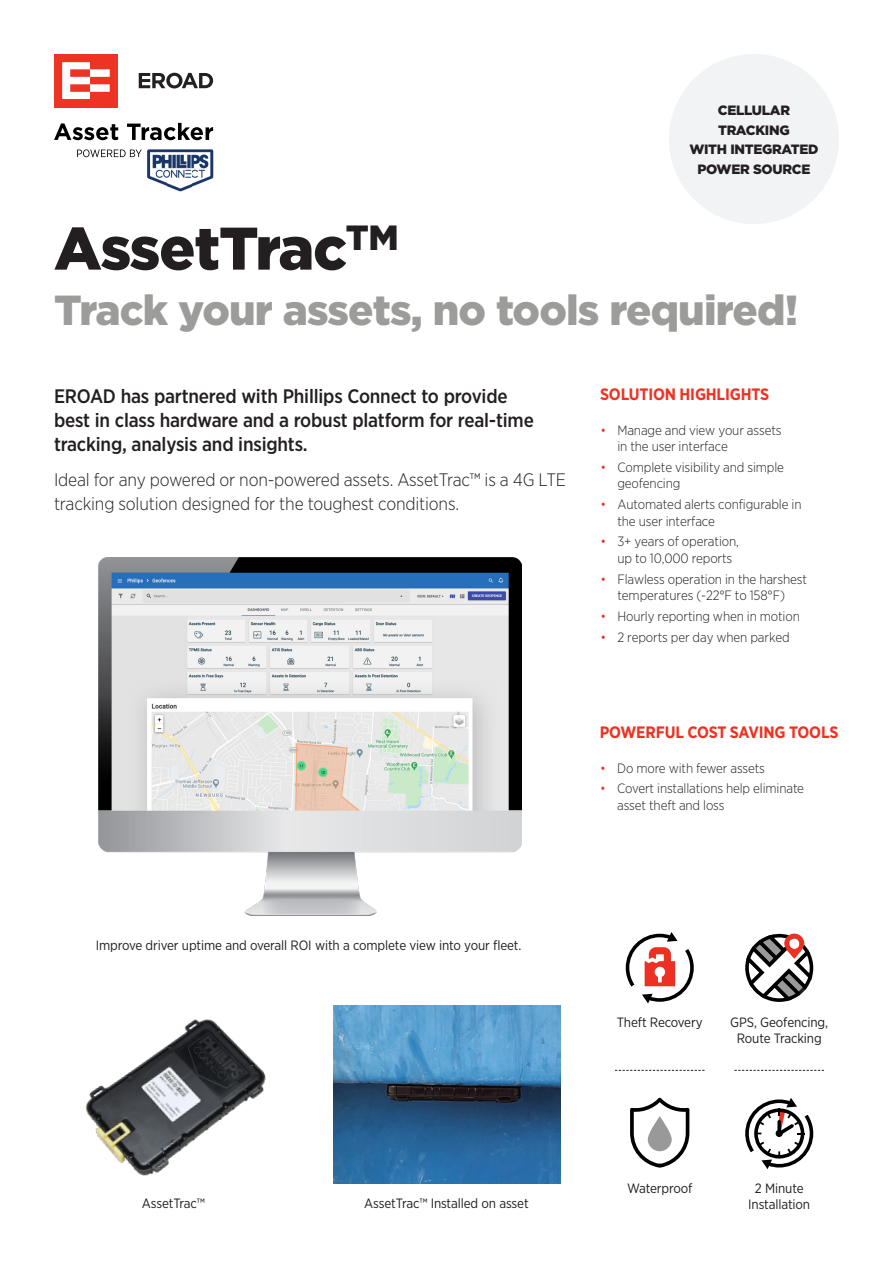
<style>
.page{position:relative;width:893px;height:1263px;background:#fff}
.page>*{position:absolute;margin:0;border:0;box-sizing:border-box;transform-origin:0 0}
.t1{font:900 60px "Gotham";letter-spacing:-.02em;color:#231f20}
.t2{font:900 42px "Gotham";letter-spacing:-.02em;color:#9c9c9b}
.t3{font:500 19.5px/24px "Gotham Narrow";letter-spacing:-.01em;color:#231f20}
.t4{font:300 18px/24px "Gotham Narrow";letter-spacing:-.01em;color:#231f20}
.Body{font:700 16.5px "Gotham Narrow";letter-spacing:-.01em;color:#ef3122}
.t5{font:300 13.5px/16.5px "Gotham Narrow";letter-spacing:-.01em;color:#231f20}
.t6{font:13.5px/16.2px "Gotham Narrow";letter-spacing:-.01em;color:#231f20;text-align:center}
.t7{font:900 13.5px/19.5px "Gotham";letter-spacing:-.02em;color:#231f20}
.s1{color:#ef3122}
</style>
<div class="page">
<svg style="left:54px;top:123px;width:64px;height:17px"></svg>
<svg style="left:127px;top:123px;width:86px;height:17px"></svg>
<svg style="left:77px;top:149px;width:65px;height:8px"></svg>
<img style="left:147px;top:149px;width:67px;height:43px">
<div style="left:54px;top:54px;width:64px;height:53px;background:#ed3324"></div>
<svg style="left:62px;top:62px;width:48px;height:37px"></svg>
<svg style="left:139px;top:73px;width:74px;height:15px"></svg>
<img style="left:98px;top:558px;width:423px;height:358px">
<img style="left:85px;top:1019px;width:181px;height:157px">
<img style="left:334px;top:1006px;width:226px;height:177px">
<svg style="left:615px;top:1070px;width:89px;height:1px"></svg>
<svg style="left:734px;top:1070px;width:90px;height:1px"></svg>
<div style="left:669px;top:54px;width:170px;height:170px;background:#f2f3f4;border-radius:50%"></div>
<svg style="left:745px;top:933px;width:68px;height:69px"></svg>
<div style="left:789px;top:938px;width:10px;height:11px;background:#fff;border-radius:50%"></div>
<svg style="left:745px;top:1098px;width:68px;height:71px"></svg>
<svg style="left:626px;top:932px;width:68px;height:71px"></svg>
<svg style="left:630px;top:1098px;width:59px;height:70px"></svg>
<svg style="left:648px;top:1116px;width:24px;height:35px"></svg>
<p class="t1" style="left:54px;top:207px;width:346px">AssetTrac<sup>TM</sup></p>
<p class="t7" style="left:718px;top:101px;width:74px">CELLULAR<br>TRACKING</p>
<p class="t7" style="left:689px;top:140px;width:131px;text-align:center">WITH INTEGRATED<br>POWER SOURCE</p>
<p class="t2" style="left:54px;top:282px;width:746px">Track your assets, no tools required!</p>
<p class="t3" style="left:54px;top:383px;width:481px">EROAD has partnered with Phillips Connect to provide best in class hardware and a robust platform for real-time tracking, analysis and insights.</p>
<p class="t4" style="left:54px;top:468px;width:514px">Ideal for any powered or non-powered assets. AssetTrac™ is a 4G LTE tracking solution designed for the toughest conditions.</p>
<p class="Body" style="left:600px;top:384px;width:171px">SOLUTION HIGHLIGHTS</p>
<p class="t5" style="left:617px;top:422px;width:166px;text-indent:-17px"><span class="s1">•</span> Manage and view your assets in the user interface</p>
<p class="t5" style="left:617px;top:459px;width:168px;text-indent:-17px"><span class="s1">•</span> Complete visibility and simple geofencing</p>
<p class="t5" style="left:617px;top:496px;width:186px;text-indent:-17px"><span class="s1">•</span> Automated alerts configurable in the user interface</p>
<p class="t5" style="left:617px;top:533px;width:123px;text-indent:-17px"><span class="s1">•</span> 3+ years of operation, up to 10,000 reports</p>
<p class="t5" style="left:600px;top:570px;width:208px;text-align:center"><span class="s1">•</span> Flawless operation in the harshest temperatures (-22°F to 158°F)</p>
<p class="t5" style="left:600px;top:608px;width:201px"><span class="s1">•</span> Hourly reporting when in motion</p>
<p class="t5" style="left:600px;top:628px;width:191px"><span class="s1">•</span> 2 reports per day when parked</p>
<p class="Body" style="left:600px;top:721px;width:240px">POWERFUL COST SAVING TOOLS</p>
<p class="t5" style="left:600px;top:759px;width:166px"><span class="s1">•</span> Do more with fewer assets</p>
<p class="t5" style="left:617px;top:780px;width:188px;text-indent:-17px"><span class="s1">•</span> Covert installations help eliminate asset theft and loss</p>
<p class="t6" style="left:96px;top:937px;width:427px">Improve driver uptime and overall ROI with a complete view into your fleet.</p>
<p class="t6" style="left:617px;top:1013px;width:87px">Theft Recovery</p>
<p class="t6" style="left:730px;top:1013px;width:99px">GPS, Geofencing,<br>Route Tracking</p>
<p class="t6" style="left:142px;top:1195px;width:65px">AssetTrac™</p>
<p class="t6" style="left:364px;top:1195px;width:166px">AssetTrac™ Installed on asset</p>
<p class="t6" style="left:627px;top:1180px;width:67px">Waterproof</p>
<p class="t6" style="left:755px;top:1180px;width:50px">2 Minute</p>
<p class="t6" style="left:748px;top:1196px;width:63px">Installation</p>
</div>
